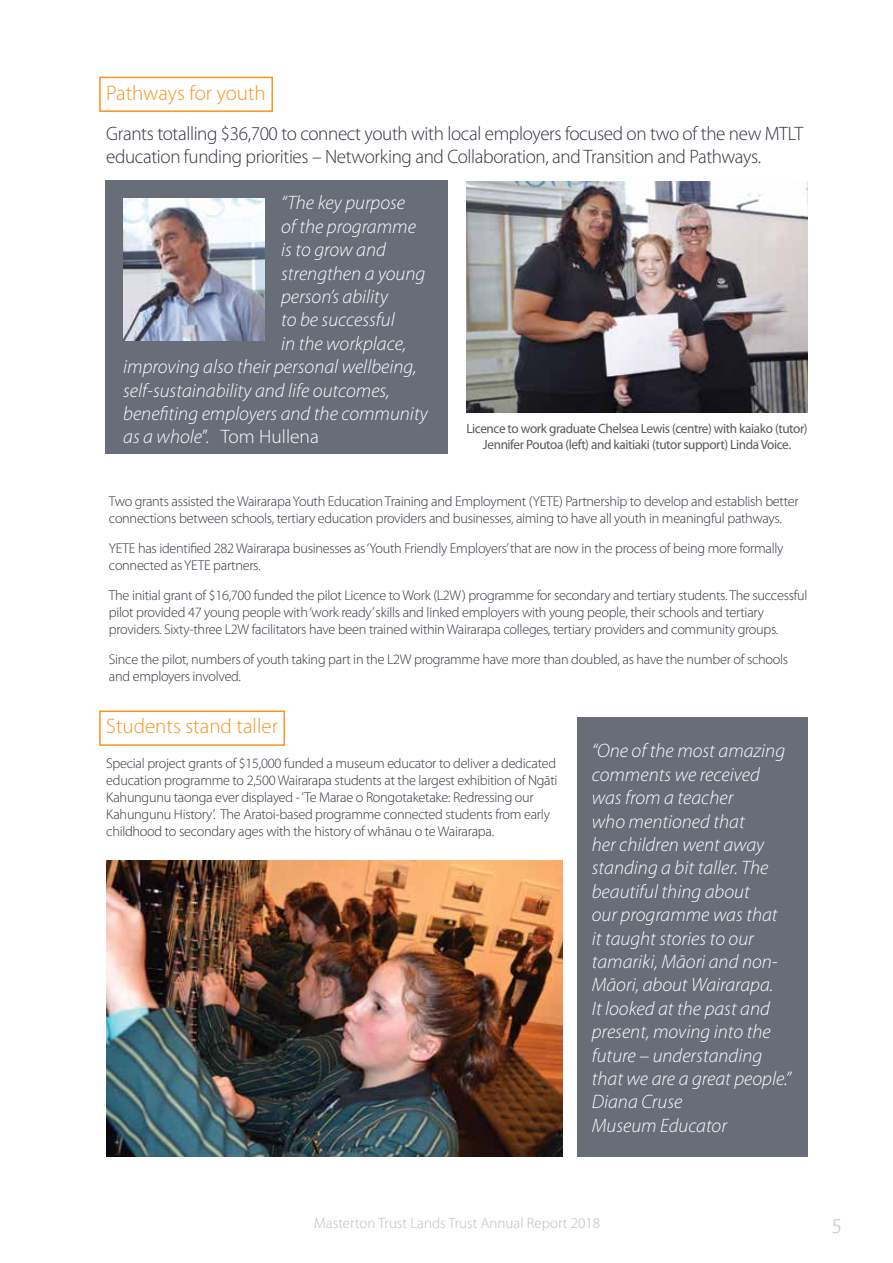
<style>
.page{position:relative;width:893px;height:1263px;background:#fff}
.page>*{position:absolute;margin:0;border:0;box-sizing:border-box;transform-origin:0 0}
.t1{font:300 21px "Myriad Pro";color:#f7941e}
.t2{font:300 21px "Myriad Pro";color:#bcbec0}
.t3{font:italic 300 19.5px/23.4px "Myriad Pro";color:#fff}
.t4{font:300 19.5px/23.4px "Myriad Pro";letter-spacing:-.02em;color:#30333e}
.t5{font:300 19.5px "Myriad Pro";color:#fff}
.t6{font:300 15px "Myriad Pro";color:#bcbec0}
.t7{font:300 14.25px/17.1px "Myriad Pro";letter-spacing:-.02em;color:#30333e}
.t8{font:13.5px/16.2px "Myriad Pro";letter-spacing:-.03em;color:#58595b;text-align:center}
.s1{font-style:italic}
</style>
<div class="page">
<div style="left:99px;top:77px;width:174px;height:35px;border:2px solid #f7941e"></div>
<div style="left:106px;top:181px;width:342px;height:273px;background:#686d78"></div>
<div style="left:578px;top:718px;width:230px;height:439px;background:#686d78"></div>
<img style="left:106px;top:860px;width:457px;height:297px">
<div style="left:99px;top:710px;width:186px;height:36px;border:2px solid #f7941e"></div>
<img style="left:466px;top:181px;width:342px;height:231px">
<img style="left:123px;top:198px;width:141px;height:142px">
<h1 class="t1" style="left:106px;top:80px;width:161px">Pathways for youth</h1>
<h2 class="t4" style="left:106px;top:122px;width:698px">Grants totalling $36,700 to connect youth with local employers focused on two of the new MTLT education funding priorities – Networking and Collaboration, and Transition and Pathways.</h2>
<h2 class="t3" style="left:281px;top:191px;width:126px">“The key purpose</h2>
<h2 class="t3" style="left:281px;top:214px;width:136px">of the programme</h2>
<h2 class="t3" style="left:281px;top:238px;width:106px">is to grow and</h2>
<h2 class="t3" style="left:281px;top:261px;width:146px">strengthen a young</h2>
<h2 class="t3" style="left:281px;top:285px;width:108px">person’s ability</h2>
<h2 class="t3" style="left:281px;top:308px;width:115px">to be successful</h2>
<h2 class="t3" style="left:281px;top:331px;width:127px">in the workplace,</h2>
<h2 class="t3" style="left:123px;top:355px;width:295px">improving also their personal wellbeing,</h2>
<h2 class="t3" style="left:123px;top:378px;width:268px">self-sustainability and life outcomes,</h2>
<h2 class="t3" style="left:123px;top:402px;width:306px">benefiting employers and the community</h2>
<h2 class="t5" style="left:123px;top:425px;width:197px"><span class="s1">as a whole</span>”. Tom Hullena</h2>
<p class="t8" style="left:466px;top:420px;width:343px">Licence to work graduate Chelsea Lewis (centre) with kaiako (tutor)<br>Jennifer Poutoa (left) and kaitiaki (tutor support) Linda Voice.</p>
<p class="t7" style="left:109px;top:493px;width:691px">Two grants assisted the Wairarapa Youth Education Training and Employment (YETE) Partnership to develop and establish better connections between schools, tertiary education providers and businesses, aiming to have all youth in meaningful pathways.</p>
<p class="t7" style="left:109px;top:540px;width:676px">YETE has identified 282 Wairarapa businesses as ‘Youth Friendly Employers’ that are now in the process of being more formally connected as YETE partners.</p>
<p class="t7" style="left:109px;top:587px;width:700px">The initial grant of $16,700 funded the pilot Licence to Work (L2W) programme for secondary and tertiary students. The successful pilot provided 47 young people with ‘work ready’ skills and linked employers with young people, their schools and tertiary providers. Sixty-three L2W facilitators have been trained within Wairarapa colleges, tertiary providers and community groups.</p>
<p class="t7" style="left:109px;top:651px;width:681px">Since the pilot, numbers of youth taking part in the L2W programme have more than doubled, as have the number of schools and employers involved.</p>
<h1 class="t1" style="left:106px;top:714px;width:173px">Students stand taller</h1>
<p class="t7" style="left:106px;top:754px;width:453px">Special project grants of $15,000 funded a museum educator to deliver a dedicated education programme to 2,500 Wairarapa students at the largest exhibition of Ngāti Kahungunu taonga ever displayed - ‘Te Marae o Rongotaketake: Redressing our Kahungunu History’. The Aratoi-based programme connected students from early childhood to secondary ages with the history of whānau o te Wairarapa.</p>
<p class="t3" style="left:592px;top:739px;width:201px">“One of the most amazing comments we received was from a teacher<br>who mentioned that<br>her children went away standing a bit taller. The beautiful thing about<br>our programme was that it taught stories to our tamariki, Māori and non-<br>Māori, about Wairarapa.<br>It looked at the past and present, moving into the future – understanding that we are a great people.”<br>Diana Cruse<br>Museum Educator</p>
<p class="t6" style="left:314px;top:1214px;width:287px">Masterton Trust Lands Trust Annual Report 2018</p>
<h1 class="t2" style="left:832px;top:1213px;width:12px">5</h1>
</div>
